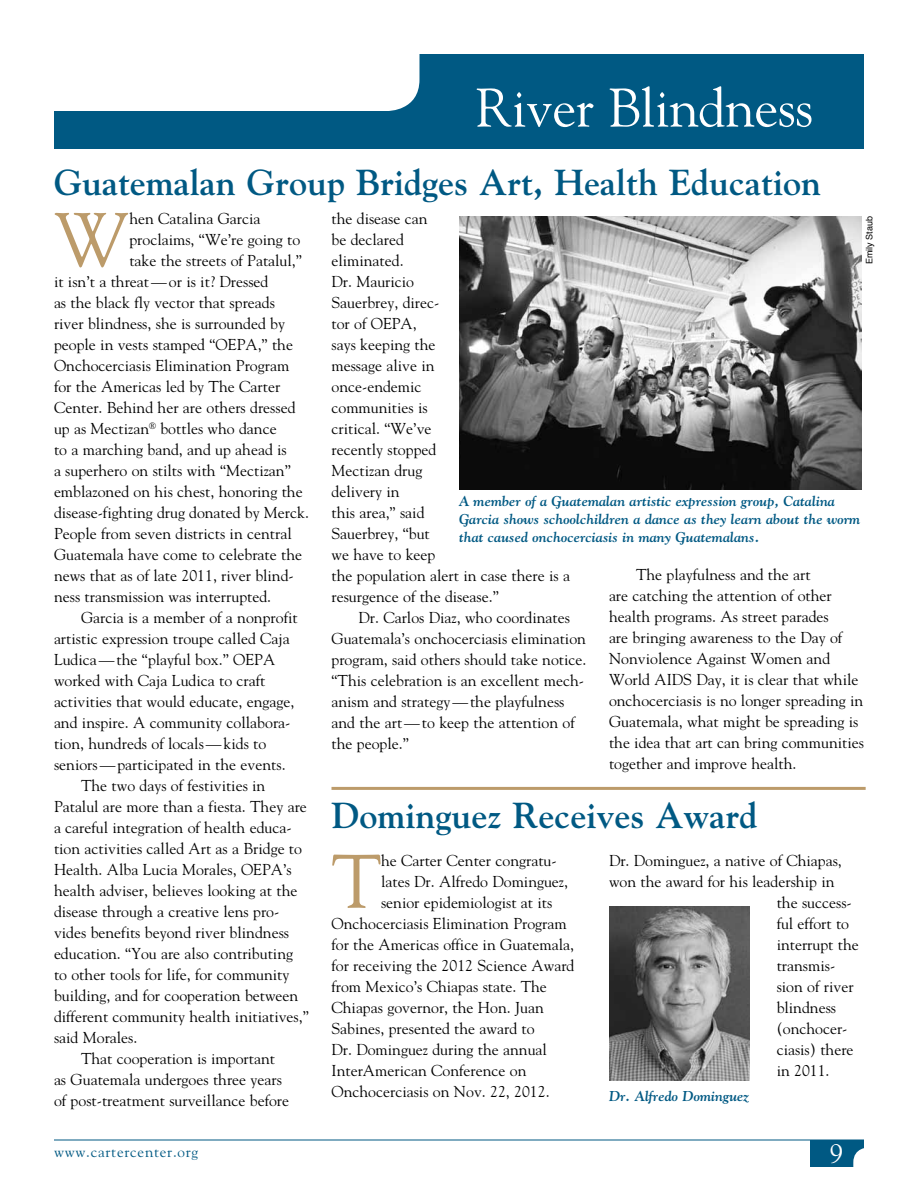
<style>
.page{position:relative;width:918px;height:1188px;background:#fff}
.page>*{position:absolute;margin:0;border:0;box-sizing:border-box;transform-origin:0 0}
.t1{font:75.45px "Goudy";color:#bc9b6a}
.t2{font:54px "Goudy";letter-spacing:-.01em;color:#fff}
.t3{font:36px "Goudy Bold Os F";color:#005983}
.t4{font:27px "Goudy";color:#fff}
.t5{font:15.75px/21px "Goudy";color:#000}
.t6{font:15px "Goudy";letter-spacing:.05em;color:#005983}
.t7{font:14.25px/18px "Goudy Bold Italic Os F";color:#005983}
.t8{font:9px "Helvetica";color:#000}
</style>
<div class="page">
<div style="left:54px;top:54px;width:810px;height:94px;background:#005983"></div>
<div style="left:810px;top:1140px;width:54px;height:27px;background:#005983"></div>
<div style="left:853px;top:1147px;width:54px;height:34px;background:#fff;border-radius:15px"></div>
<hr style="left:54px;top:1140px;width:810px;height:1px;background:#005983">
<hr style="left:332px;top:787px;width:534px;height:3px;background:#bc9b6a">
<div style="left:54px;top:54px;width:365px;height:57px;background:#fff"></div>
<img style="left:609px;top:906px;width:141px;height:175px">
<img style="left:459px;top:216px;width:402px;height:273px">
<h2 class="t2" style="left:476px;top:74px;width:339px">River Blindness</h2>
<h3 class="t3" style="left:54px;top:160px;width:769px">Guatemalan Group Bridges Art, Health Education</h3>
<h1 class="t1" style="left:54px;top:193px;width:77px">W</h1>
<p class="t5" style="left:129px;top:208px;width:133px">hen Catalina Garcia</p>
<p class="t5" style="left:332px;top:207px;width:240px">the disease can<br>be declared<br>eliminated.<br>Dr. Mauricio<br>Sauerbrey, direc-<br>tor of OEPA,<br>says keeping the<br>message alive in<br>once-endemic<br>communities is<br>critical. “We’ve<br>recently stopped<br>Mectizan drug<br>delivery in<br>this area,” said<br>Sauerbrey, “but<br>we have to keep<br>the population alert in case there is a resurgence of the disease.”</p>
<p class="t5" style="left:332px;top:606px;width:256px;text-indent:27px">Dr. Carlos Diaz, who coordinates Guatemala’s onchocerciasis elimination program, said others should take notice. “This celebration is an excellent mech&shy;anism and strategy—the playfulness and the art—to keep the attention of the people.”</p>
<p class="t8" style="left:862px;top:264px;width:50px;rotate:-90deg">Emily Staub</p>
<p class="t5" style="left:129px;top:229px;width:172px">proclaims, “We’re going to</p>
<p class="t5" style="left:129px;top:250px;width:174px">take the streets of Patalul,”</p>
<p class="t5" style="left:54px;top:271px;width:216px">it isn’t a threat—or is it? Dressed</p>
<p class="t5" style="left:54px;top:291px;width:223px">as the black fly vector that spreads</p>
<p class="t5" style="left:54px;top:312px;width:233px">river blindness, she is surrounded by</p>
<p class="t5" style="left:54px;top:333px;width:241px">people in vests stamped “OEPA,” the</p>
<p class="t5" style="left:54px;top:354px;width:237px">Onchocerciasis Elimination Program</p>
<p class="t5" style="left:54px;top:375px;width:228px">for the Americas led by The Carter</p>
<p class="t5" style="left:54px;top:396px;width:243px">Center. Behind her are others dressed</p>
<p class="t5" style="left:54px;top:418px;width:224px">up as Mectizan<sup>®</sup> bottles who dance</p>
<p class="t5" style="left:54px;top:439px;width:234px">to a marching band, and up ahead is</p>
<p class="t5" style="left:54px;top:460px;width:238px">a superhero on stilts with “Mectizan”</p>
<p class="t5" style="left:54px;top:481px;width:250px">emblazoned on his chest, honoring the</p>
<p class="t5" style="left:54px;top:501px;width:256px">disease-fighting drug donated by Merck.</p>
<p class="t5" style="left:54px;top:522px;width:239px">People from seven districts in central</p>
<p class="t5" style="left:54px;top:543px;width:250px">Guatemala have come to celebrate the</p>
<p class="t5" style="left:54px;top:564px;width:241px">news that as of late 2011, river blind-</p>
<p class="t5" style="left:54px;top:585px;width:219px">ness transmission was interrupted.</p>
<p class="t5" style="left:81px;top:606px;width:218px">Garcia is a member of a nonprofit</p>
<p class="t5" style="left:54px;top:627px;width:237px">artistic expression troupe called Caja</p>
<p class="t5" style="left:54px;top:648px;width:223px">Ludica—the “playful box.” OEPA</p>
<p class="t5" style="left:54px;top:669px;width:213px">worked with Caja Ludica to craft</p>
<p class="t5" style="left:54px;top:690px;width:242px">activities that would educate, engage,</p>
<p class="t5" style="left:54px;top:711px;width:238px">and inspire. A community collabora-</p>
<p class="t5" style="left:54px;top:732px;width:214px">tion, hundreds of locals—kids to</p>
<p class="t5" style="left:54px;top:753px;width:233px">seniors—participated in the events.</p>
<p class="t5" style="left:81px;top:774px;width:186px">The two days of festivities in</p>
<p class="t5" style="left:54px;top:795px;width:254px">Patalul are more than a fiesta. They are</p>
<p class="t5" style="left:54px;top:816px;width:239px">a careful integration of health educa-</p>
<p class="t5" style="left:54px;top:837px;width:250px">tion activities called Art as a Bridge to</p>
<p class="t5" style="left:54px;top:858px;width:239px">Health. Alba Lucia Morales, OEPA’s</p>
<p class="t5" style="left:54px;top:879px;width:245px">health adviser, believes looking at the</p>
<p class="t5" style="left:54px;top:900px;width:227px">disease through a creative lens pro-</p>
<p class="t5" style="left:54px;top:921px;width:237px">vides benefits beyond river blindness</p>
<p class="t5" style="left:54px;top:942px;width:241px">education. “You are also contributing</p>
<p class="t5" style="left:54px;top:963px;width:237px">to other tools for life, for community</p>
<p class="t5" style="left:54px;top:984px;width:246px">building, and for cooperation between</p>
<p class="t5" style="left:54px;top:1005px;width:256px">different community health initiatives,”</p>
<p class="t5" style="left:54px;top:1026px;width:85px">said Morales.</p>
<p class="t5" style="left:81px;top:1047px;width:196px">That cooperation is important</p>
<p class="t5" style="left:54px;top:1068px;width:230px">as Guatemala undergoes three years</p>
<p class="t5" style="left:54px;top:1089px;width:237px">of post-treatment surveillance before</p>
<p class="t7" style="left:459px;top:492px;width:403px">A member of a Guatemalan artistic expression group, Catalina<br>Garcia shows schoolchildren a dance as they learn about the worm that caused onchocerciasis in many Guatemalans.</p>
<p class="t5" style="left:609px;top:564px;width:256px;text-indent:27px">The playfulness and the art<br>are catching the attention of other health programs. As street parades<br>are bringing awareness to the Day of Nonviolence Against Women and World AIDS Day, it is clear that while onchocerciasis is no longer spreading in Guatemala, what might be spreading is the idea that art can bring communities together and improve health.</p>
<h3 class="t3" style="left:332px;top:794px;width:427px">Dominguez Receives Award</h3>
<h1 class="t1" style="left:332px;top:835px;width:52px">T</h1>
<p class="t5" style="left:381px;top:849px;width:177px">he Carter Center congratu-</p>
<p class="t5" style="left:609px;top:849px;width:234px">Dr. Dominguez, a native of Chiapas,</p>
<p class="t5" style="left:609px;top:870px;width:227px">won the award for his leadership in</p>
<p class="t5" style="left:777px;top:891px;width:77px">the success-</p>
<p class="t5" style="left:777px;top:912px;width:74px">ful effort to</p>
<p class="t5" style="left:777px;top:933px;width:84px">interrupt the</p>
<p class="t5" style="left:777px;top:954px;width:60px">transmis-</p>
<p class="t5" style="left:777px;top:975px;width:78px">sion of river</p>
<p class="t5" style="left:777px;top:996px;width:61px">blindness</p>
<p class="t5" style="left:777px;top:1017px;width:72px">(onchocer-</p>
<p class="t5" style="left:777px;top:1038px;width:78px">ciasis) there</p>
<p class="t5" style="left:777px;top:1059px;width:54px">in 2011.</p>
<p class="t5" style="left:381px;top:870px;width:189px">lates Dr. Alfredo Dominguez,</p>
<p class="t5" style="left:381px;top:891px;width:173px">senior epidemiologist at its</p>
<p class="t5" style="left:331px;top:912px;width:237px">Onchocerciasis Elimination Program</p>
<p class="t5" style="left:331px;top:933px;width:244px">for the Americas office in Guatemala,</p>
<p class="t5" style="left:331px;top:954px;width:244px">for receiving the 2012 Science Award</p>
<p class="t5" style="left:331px;top:975px;width:217px">from Mexico’s Chiapas state. The</p>
<p class="t5" style="left:331px;top:996px;width:214px">Chiapas governor, the Hon. Juan</p>
<p class="t5" style="left:331px;top:1017px;width:205px">Sabines, presented the award to</p>
<p class="t5" style="left:331px;top:1038px;width:217px">Dr. Dominguez during the annual</p>
<p class="t5" style="left:331px;top:1059px;width:197px">InterAmerican Conference on</p>
<p class="t5" style="left:331px;top:1080px;width:220px">Onchocerciasis on Nov. 22, 2012.</p>
<p class="t7" style="left:609px;top:1086px;width:142px">Dr. Alfredo Dominguez</p>
<p class="t6" style="left:54px;top:1142px;width:146px">www.cartercenter.org</p>
<h3 class="t4" style="left:830px;top:1136px;width:15px">9</h3>
</div>
